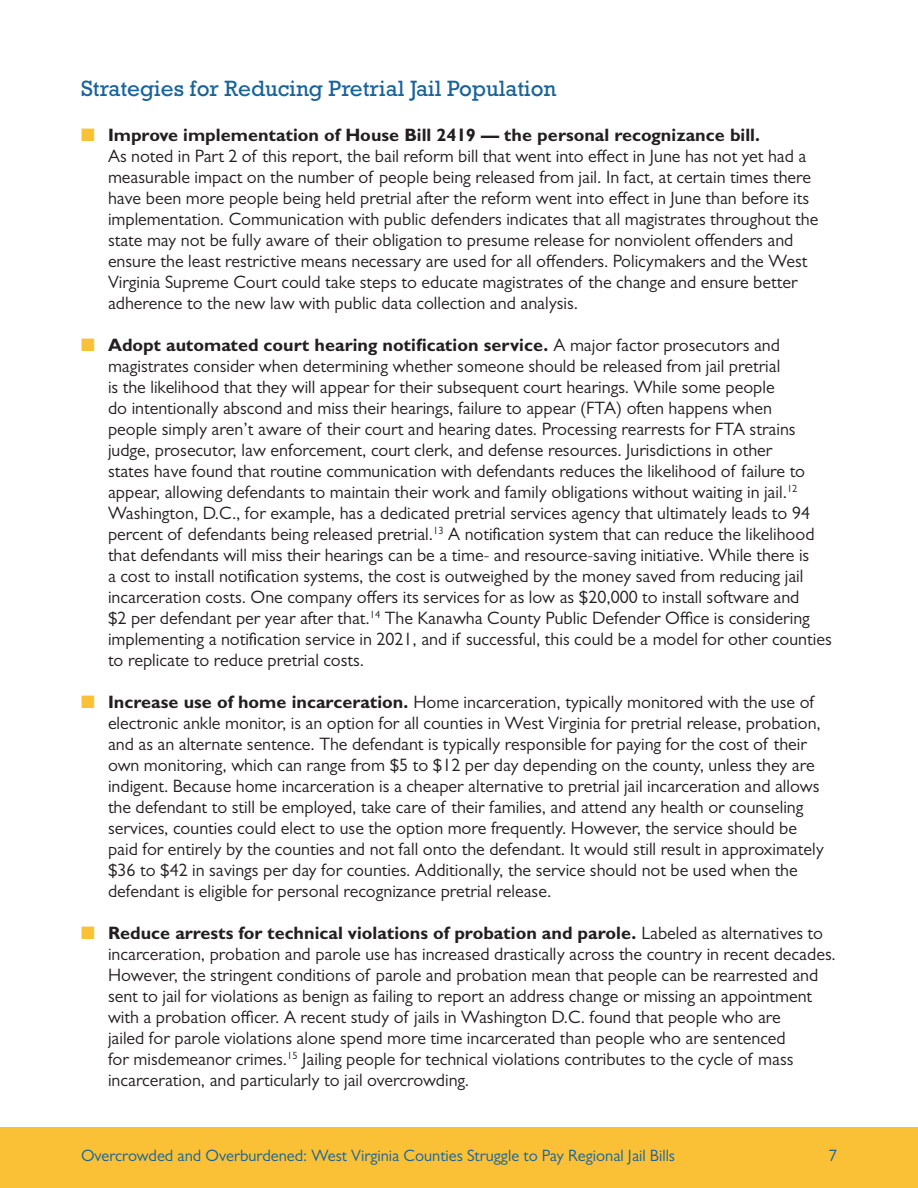
<style>
.page{position:relative;width:918px;height:1188px;background:#fff}
.page>*{position:absolute;margin:0;border:0;box-sizing:border-box;transform-origin:0 0}
.Subheads{font:22.5px "Rockwell Std";color:#18639a}
.Bullets{font:18px/21px "Gill Sans MT Pro";color:#231f20}
.t1{font:16.5px "Gill Sans MT Pro";color:#18639a}
.s1{color:#fac136}
.s2{font-weight:700}
</style>
<div class="page">
<div style="left:0;top:1127px;width:918px;height:61px;background:#fac136"></div>
<p class="Subheads" style="left:81px;top:76px;width:477px">Strategies for Reducing Pretrial Jail Population</p>
<p class="Bullets" style="left:108px;top:124px;width:712px;text-indent:-27px"><span class="s1">■</span> <span class="s2">Improve implementation of House Bill 2419 — the personal recognizance bill.<br></span>As noted in Part 2 of this report, the bail reform bill that went into effect in June has not yet had a measurable impact on the number of people being released from jail. In fact, at certain times there have been more people being held pretrial after the reform went into effect in June than before its implementation. Communication with public defenders indicates that all magistrates throughout the state may not be fully aware of their obligation to presume release for nonviolent offenders and ensure the least restrictive means necessary are used for all offenders. Policymakers and the West Virginia Supreme Court could take steps to educate magistrates of the change and ensure better adherence to the new law with public data collection and analysis.</p>
<p class="Bullets" style="left:108px;top:334px;width:725px;text-indent:-27px"><span class="s1">■</span> <span class="s2">Adopt automated court hearing notification service.</span> A major factor prosecutors and magistrates consider when determining whether someone should be released from jail pretrial<br>is the likelihood that they will appear for their subsequent court hearings. While some people<br>do intentionally abscond and miss their hearings, failure to appear (FTA) often happens when<br>people simply aren’t aware of their court and hearing dates. Processing rearrests for FTA strains judge, prosecutor, law enforcement, court clerk, and defense resources. Jurisdictions in other<br>states have found that routine communication with defendants reduces the likelihood of failure to appear, allowing defendants to maintain their work and family obligations without waiting in jail.<sup>12<br></sup>Washington, D.C., for example, has a dedicated pretrial services agency that ultimately leads to 94 percent of defendants being released pretrial.<sup>13</sup> A notification system that can reduce the likelihood that defendants will miss their hearings can be a time- and resource-saving initiative. While there is<br>a cost to install notification systems, the cost is outweighed by the money saved from reducing jail incarceration costs. One company offers its services for as low as $20,000 to install software and<br>$2 per defendant per year after that.<sup>14</sup> The Kanawha County Public Defender Office is considering implementing a notification service in 2021, and if successful, this could be a model for other counties to replicate to reduce pretrial costs.</p>
<p class="Bullets" style="left:108px;top:691px;width:717px;text-indent:-27px"><span class="s1">■</span> <span class="s2">Increase use of home incarceration.</span> Home incarceration, typically monitored with the use of electronic ankle monitor, is an option for all counties in West Virginia for pretrial release, probation, and as an alternate sentence. The defendant is typically responsible for paying for the cost of their own monitoring, which can range from $5 to $12 per day depending on the county, unless they are indigent. Because home incarceration is a cheaper alternative to pretrial jail incarceration and allows the defendant to still be employed, take care of their families, and attend any health or counseling services, counties could elect to use the option more frequently. However, the service should be paid for entirely by the counties and not fall onto the defendant. It would still result in approximately $36 to $42 in savings per day for counties. Additionally, the service should not be used when the defendant is eligible for personal recognizance pretrial release.</p>
<p class="Bullets" style="left:108px;top:922px;width:729px;text-indent:-27px"><span class="s1">■</span> <span class="s2">Reduce arrests for technical violations of probation and parole.</span> Labeled as alternatives to incarceration, probation and parole use has increased drastically across the country in recent decades.<br>However, the stringent conditions of parole and probation mean that people can be rearrested and sent to jail for violations as benign as failing to report an address change or missing an appointment with a probation officer. A recent study of jails in Washington D.C. found that people who are<br>jailed for parole violations alone spend more time incarcerated than people who are sentenced<br>for misdemeanor crimes.<sup>15</sup> Jailing people for technical violations contributes to the cycle of mass incarceration, and particularly to jail overcrowding.</p>
<p class="t1" style="left:81px;top:1146px;width:596px">Overcrowded and Overburdened: West Virginia Counties Struggle to Pay Regional Jail Bills</p>
<p class="t1" style="left:829px;top:1146px;width:10px">7</p>
</div>
